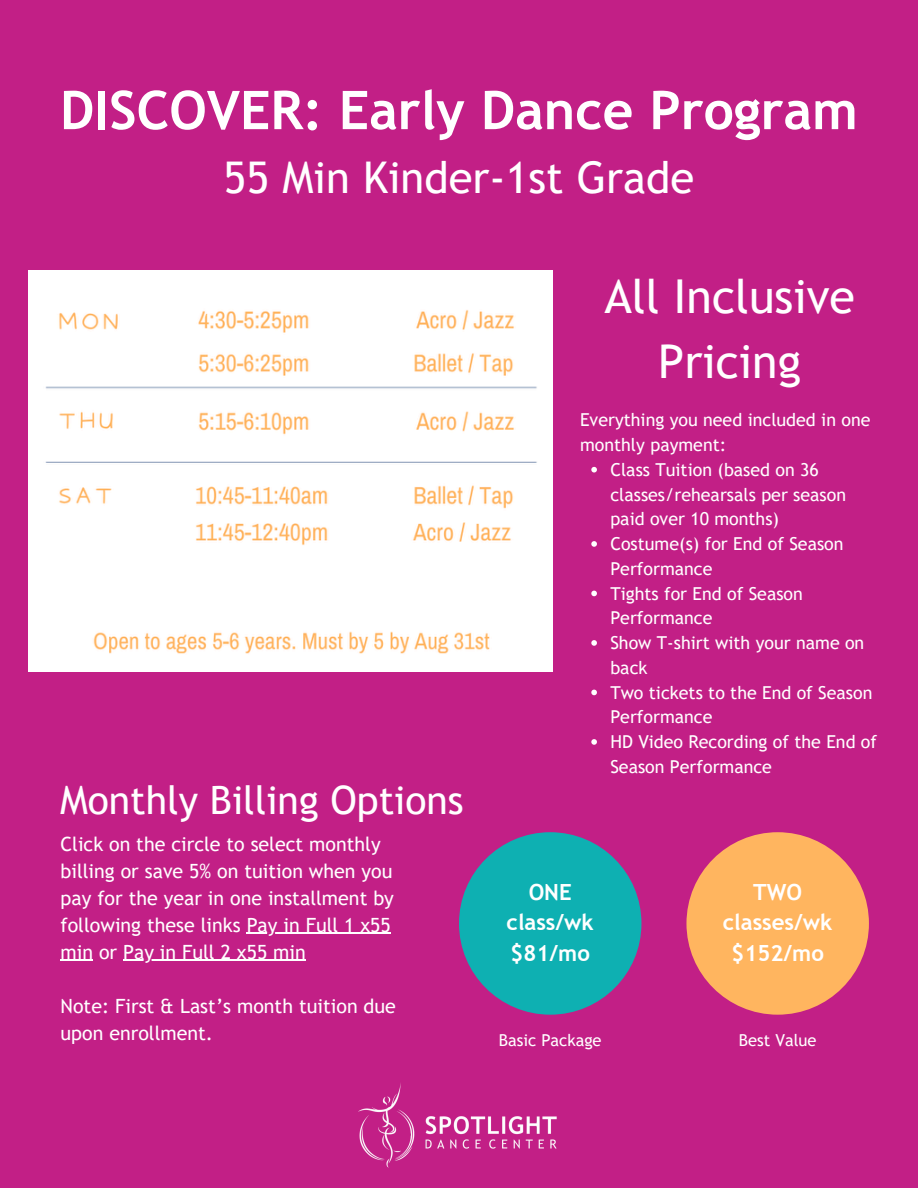
<style>
.page{position:relative;width:918px;height:1188px;background:#c21f86}
.page>*{position:absolute;margin:0;border:0;box-sizing:border-box;transform-origin:0 0}
.t1{font:700 53.4px "Trebuchet MS";color:#fff}
.t2{font:46.65px/65.2px "Trebuchet MS";color:#fff;text-align:center}
.t3{font:43.65px "Trebuchet MS";color:#fff}
.t4{font:39.15px "Trebuchet MS";color:#fff}
.t5{font:700 22.2px/30.3px "Trebuchet MS";color:#fff;text-align:center}
.t6{font:19.65px/27px "Trebuchet MS";color:#fff}
.t7{font:17.85px/24.8px "Trebuchet MS";color:#fff}
.t8{font:16.5px "Trebuchet MS";color:#fff}
</style>
<div class="page">
<img style="left:358px;top:1083px;width:199px;height:85px">
<img style="left:29px;top:270px;width:523px;height:402px">
<div style="left:459px;top:832px;width:182px;height:183px;background:#0eb0b2;border-radius:50%"></div>
<div style="left:686px;top:832px;width:183px;height:183px;background:#ffb55f;border-radius:50%"></div>
<hr style="left:247px;top:933px;width:144px;height:1px;background:#fff">
<hr style="left:61px;top:960px;width:32px;height:1px;background:#fff">
<hr style="left:123px;top:960px;width:108px;height:1px;background:#fff">
<hr style="left:237px;top:960px;width:69px;height:1px;background:#fff">
<svg style="left:591px;top:467px;width:6px;height:5px"></svg>
<svg style="left:591px;top:541px;width:6px;height:6px"></svg>
<svg style="left:591px;top:591px;width:6px;height:5px"></svg>
<svg style="left:591px;top:640px;width:6px;height:6px"></svg>
<svg style="left:591px;top:690px;width:6px;height:5px"></svg>
<svg style="left:591px;top:739px;width:6px;height:6px"></svg>
<h3 class="t1" style="left:60px;top:79px;width:799px">DISCOVER: Early Dance Program</h3>
<h3 class="t3" style="left:224px;top:152px;width:472px">55 Min Kinder-1st Grade</h3>
<p class="t4" style="left:60px;top:778px;width:405px">Monthly Billing Options</p>
<p class="t6" style="left:61px;top:830px;width:335px">Click on the circle to select monthly billing or save 5% on tuition when you pay for the year in one installment by following these links Pay in Full 1 x55</p>
<p class="t6" style="left:61px;top:938px;width:247px">min or Pay in Full 2 x55 min</p>
<p class="t6" style="left:61px;top:992px;width:337px">Note: First &amp; Last’s month tuition due upon enrollment.</p>
<h5 class="t2" style="left:604px;top:264px;width:252px">All Inclusive<br>Pricing</h5>
<h5 class="t7" style="left:580px;top:408px;width:292px">Everything you need included in one monthly payment:</h5>
<h4 class="t7" style="left:610px;top:457px;width:237px">Class Tuition (based on 36 classes/rehearsals per season paid over 10 months)</h4>
<p class="t7" style="left:610px;top:531px;width:235px">Costume(s) for End of Season<br>Performance</p>
<h4 class="t7" style="left:610px;top:581px;width:194px">Tights for End of Season<br>Performance</h4>
<p class="t7" style="left:610px;top:630px;width:256px">Show T-shirt with your name on back</p>
<p class="t7" style="left:610px;top:680px;width:268px">Two tickets to the End of Season<br>Performance<br>HD Video Recording of the End of<br>Season Performance</p>
<h5 class="t5" style="left:507px;top:877px;width:89px">ONE class/wk $81/mo</h5>
<h2 class="t8" style="left:499px;top:1031px;width:104px">Basic Package</h2>
<p class="t5" style="left:723px;top:877px;width:111px">TWO classes/wk $152/mo</p>
<p class="t8" style="left:739px;top:1031px;width:79px">Best Value</p>
</div>
